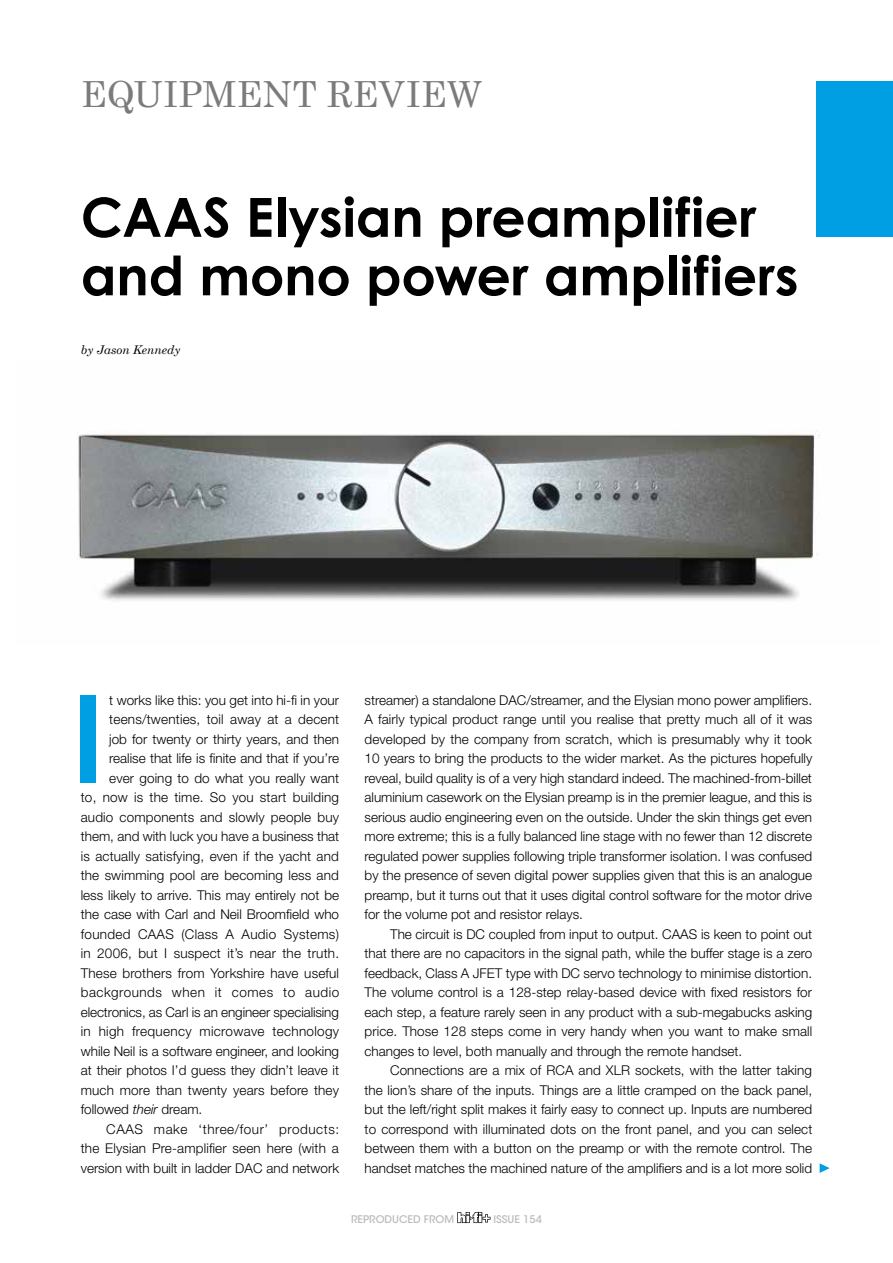
<style>
.page{position:relative;width:893px;height:1263px;background:#fff}
.page>*{position:absolute;margin:0;border:0;box-sizing:border-box;transform-origin:0 0}
.t1{font:500 122.7px "Helvetica Neue LT Std";color:#009fe3}
.t2{font:700 54px/58.5px "Century Gothic";color:#000}
.t3{font:36px "Century Schoolbook";color:#7c7b7b}
.t4{font:300 13.5px/19.5px "Helvetica Neue LT Std";color:#000;text-align:justify}
.t5{font:300 13.5px "Helvetica Neue LT Std";letter-spacing:.025em;color:#000}
.t6{font:300 13.5px "Helvetica Neue LT Std";letter-spacing:.02em;color:#000}
.t7{font:300 13.5px "Helvetica Neue LT Std";letter-spacing:.035em;color:#000}
.t8{font:300 13.5px "Helvetica Neue LT Std";letter-spacing:.04em;color:#000}
.t9{font:italic 12px "Century Schoolbook";color:#000}
.t10{font:500 10.5px "ITC Avant Garde Std";color:#bcbcbc}
.s1{font-style:italic}
</style>
<div class="page">
<img style="left:78px;top:430px;width:742px;height:171px">
<svg style="left:820px;top:1163px;width:10px;height:10px"></svg>
<div style="left:816px;top:81px;width:77px;height:156px;background:#009fe3"></div>
<svg style="left:457px;top:1212px;width:33px;height:11px"></svg>
<h3 class="t3" style="left:81px;top:72px;width:403px">EQUIPMENT REVIEW</h3>
<h2 class="t2" style="left:81px;top:187px;width:719px">CAAS Elysian preamplifier and mono power amplifiers</h2>
<p class="t9" style="left:81px;top:342px;width:101px">by Jason Kennedy</p>
<h1 class="t1" style="left:71px;top:666px;width:36px">I</h1>
<p class="t4" style="left:109px;top:690px;width:231px">t works like this: you get into hi-fi in your</p>
<p class="t4" style="left:109px;top:709px;width:231px">teens/twenties, toil away at a decent</p>
<p class="t4" style="left:109px;top:729px;width:231px">job for twenty or thirty years, and then</p>
<p class="t4" style="left:109px;top:748px;width:231px">realise that life is finite and that if you’re</p>
<p class="t4" style="left:109px;top:768px;width:231px">ever going to do what you really want</p>
<p class="t4" style="left:81px;top:787px;width:260px">to, now is the time. So you start building</p>
<p class="t4" style="left:81px;top:807px;width:260px">audio components and slowly people buy</p>
<p class="t4" style="left:81px;top:826px;width:260px">them, and with luck you have a business that</p>
<p class="t4" style="left:81px;top:846px;width:260px">is actually satisfying, even if the yacht and</p>
<p class="t4" style="left:81px;top:865px;width:260px">the swimming pool are becoming less and</p>
<p class="t4" style="left:81px;top:885px;width:260px">less likely to arrive. This may entirely not be</p>
<p class="t4" style="left:81px;top:904px;width:260px">the case with Carl and Neil Broomfield who</p>
<p class="t6" style="left:81px;top:926px;width:260px">founded CAAS (Class A Audio Systems)</p>
<p class="t4" style="left:81px;top:943px;width:260px">in 2006, but I suspect it’s near the truth.</p>
<p class="t4" style="left:81px;top:963px;width:260px">These brothers from Yorkshire have useful</p>
<p class="t7" style="left:81px;top:984px;width:260px">backgrounds when it comes to audio</p>
<p class="t4" style="left:81px;top:1002px;width:260px">electronics, as Carl is an engineer specialising</p>
<p class="t5" style="left:81px;top:1023px;width:260px">in high frequency microwave technology</p>
<p class="t4" style="left:81px;top:1041px;width:260px">while Neil is a software engineer, and looking</p>
<p class="t4" style="left:81px;top:1060px;width:260px">at their photos I’d guess they didn’t leave it</p>
<p class="t4" style="left:81px;top:1080px;width:260px">much more than twenty years before they</p>
<p class="t4" style="left:81px;top:1099px;width:123px">followed <span class="s1">their</span> dream.</p>
<p class="t8" style="left:106px;top:1121px;width:234px">CAAS make ‘three/four’ products:</p>
<p class="t4" style="left:81px;top:1138px;width:260px">the Elysian Pre-amplifier seen here (with a</p>
<p class="t4" style="left:81px;top:1158px;width:260px">version with built in ladder DAC and network</p>
<p class="t4" style="left:365px;top:690px;width:449px">streamer) a standalone DAC/streamer, and the Elysian mono power amplifiers.<br>A fairly typical product range until you realise that pretty much all of it was developed by the company from scratch, which is presumably why it took 10 years to bring the products to the wider market. As the pictures hopefully reveal, build quality is of a very high standard indeed. The machined-from-billet aluminium casework on the Elysian preamp is in the premier league, and this is serious audio engineering even on the outside. Under the skin things get even more extreme; this is a fully balanced line stage with no fewer than 12 discrete regulated power supplies following triple transformer isolation. I was confused by the presence of seven digital power supplies given that this is an analogue preamp, but it turns out that it uses digital control software for the motor drive for the volume pot and resistor relays.</p>
<p class="t4" style="left:365px;top:924px;width:449px;text-indent:26px">The circuit is DC coupled from input to output. CAAS is keen to point out that there are no capacitors in the signal path, while the buffer stage is a zero feedback, Class A JFET type with DC servo technology to minimise distortion.<br>The volume control is a 128-step relay-based device with fixed resistors for each step, a feature rarely seen in any product with a sub-megabucks asking price. Those 128 steps come in very handy when you want to make small changes to level, both manually and through the remote handset.</p>
<p class="t4" style="left:365px;top:1060px;width:449px;text-indent:26px">Connections are a mix of RCA and XLR sockets, with the latter taking the lion’s share of the inputs. Things are a little cramped on the back panel, but the left/right split makes it fairly easy to connect up. Inputs are numbered to correspond with illuminated dots on the front panel, and you can select between them with a button on the preamp or with the remote control. The handset matches the machined nature of the amplifiers and is a lot more solid</p>
<p class="t10" style="left:351px;top:1213px;width:104px">REPRODUCED FROM</p>
<p class="t10" style="left:493px;top:1213px;width:50px">ISSUE 154</p>
</div>
